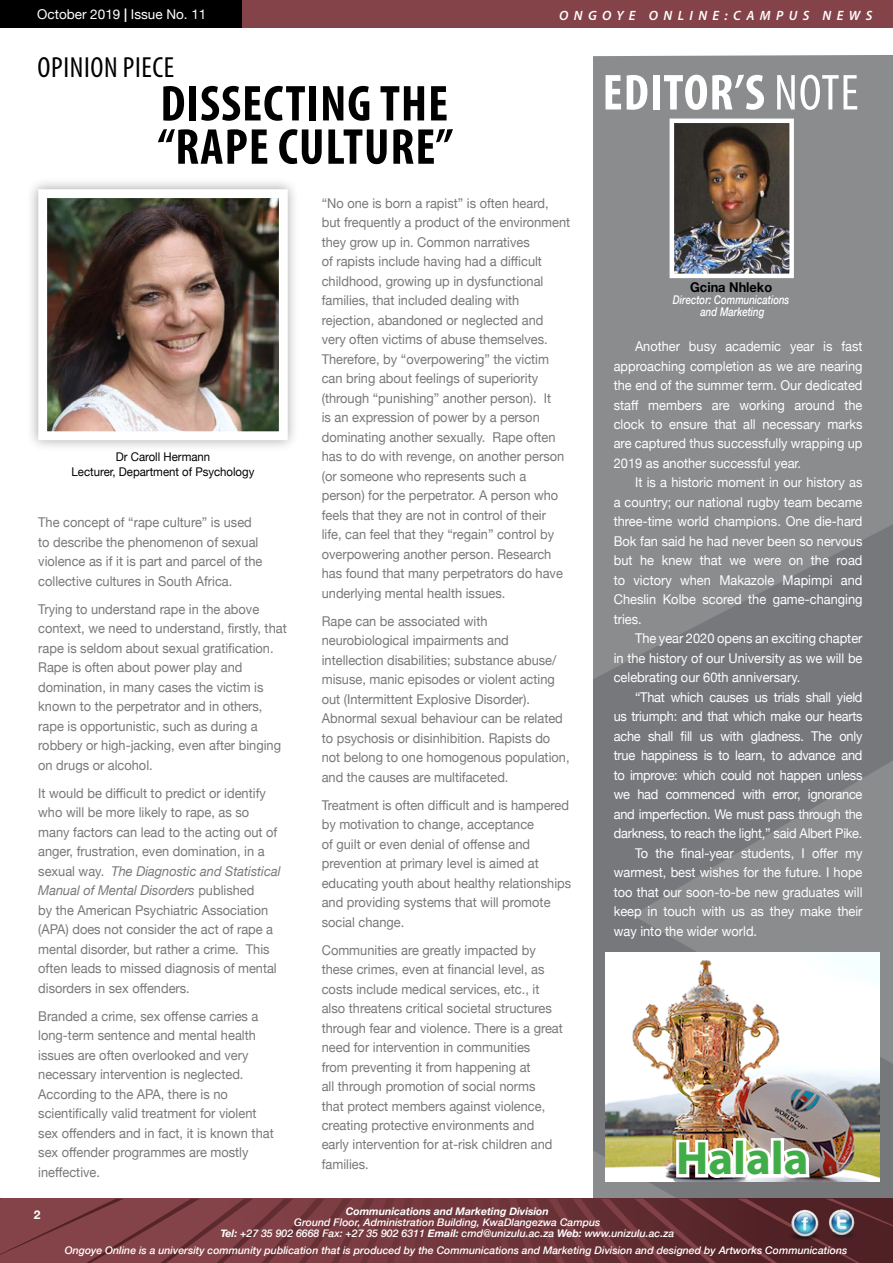
<style>
.page{position:relative;width:893px;height:1263px;background:#fff}
.page>*{position:absolute;margin:0;border:0;box-sizing:border-box;transform-origin:0 0}
.t1{font:700 condensed 51px "Myriad Pro";letter-spacing:.02em;color:#fff}
.t2{font:700 condensed 50.85px/43.2px "Myriad Pro";letter-spacing:.02em;color:#000}
.t3{font:700 46.95px "Myriad Pro";color:#41ad49}
.t4{font:condensed 29.25px "Myriad Pro";letter-spacing:.02em;color:#000}
.t5{font:13.5px/19.5px "Helvetica Neue";color:#77787b;scale:.95 1}
.t6{font:13.5px/19.5px "Helvetica Neue";color:#fff;text-align:justify;scale:.95 1}
.t7{font:13.5px "Helvetica Neue";letter-spacing:-.02em;color:#fff;scale:.95 1}
.t8{font:italic 600 13.5px "Myriad Pro";letter-spacing:.4em;color:#fff}
.t9{font:13.5px "Helvetica Neue";color:#fff}
.t10{font:700 13.5px "Helvetica Neue";color:#000;scale:.95 1}
.t11{font:12px/14.4px "Helvetica Neue";color:#000;text-align:center;scale:.95 1}
.t12{font:italic 500 12px/12px "Helvetica Neue";color:#fff;text-align:center;scale:.8 1}
.t13{font:700 12px "Helvetica Neue";color:#fff}
.t14{font:italic 500 10.5px/11.2px "Helvetica Neue";color:#fff;text-align:center}
.t15{font:italic 700 10.5px "Helvetica Neue";color:#fff}
.s1{font-weight:700}
.s2{font-style:italic}
.s3{font-weight:400}
</style>
<div class="page">
<div style="left:593px;top:55px;width:300px;height:469px;background:#8a8c8e"></div>
<svg style="left:593px;top:1034px;width:300px;height:164px;background:#7c7e7f"></svg>
<svg style="left:593px;top:524px;width:300px;height:510px;background:#7e8082"></svg>
<div style="left:0;top:1px;width:893px;height:27px;background:#844349"></div>
<div style="left:0;top:1px;width:242px;height:27px;background:#000"></div>
<svg style="left:0;top:1199px;width:893px;height:64px;background:#6f353a"></svg>
<img style="left:789px;top:1209px;width:31px;height:31px">
<img style="left:826px;top:1210px;width:30px;height:29px">
<img style="left:675px;top:124px;width:114px;height:149px">
<div style="left:670px;top:119px;width:124px;height:159px;border:4px solid #fff"></div>
<div style="left:27px;top:178px;width:273px;height:274px;background:#000;opacity:.35"></div>
<img style="left:48px;top:199px;width:230px;height:231px">
<div style="left:38px;top:189px;width:250px;height:251px;border:9px solid #fff"></div>
<img style="left:605px;top:952px;width:274px;height:230px">
<img style="left:673px;top:1137px;width:140px;height:44px">
<p class="t9" style="left:37px;top:4px;width:171px">October 2019 <span class="s1">|</span> Issue No. 11</p>
<p class="t8" style="left:559px;top:6px;width:315px">ONGOYE ONLINE:CAMPUS NEWS</p>
<h3 class="t4" style="left:38px;top:50px;width:138px">OPINION PIECE</h3>
<h2 class="t2" style="left:158px;top:81px;width:297px">DISSECTING THE “RAPE CULTURE”</h2>
<p class="t11" style="left:72px;top:450px;width:194px">Dr Caroll Hermann<br>Lecturer, Department of Psychology</p>
<p class="t5" style="left:38px;top:513px;width:238px">The concept of “rape culture” is used to describe the phenomenon of sexual violence as if it is part and parcel of the collective cultures in South Africa.</p>
<p class="t5" style="left:38px;top:600px;width:263px">Trying to understand rape in the above context, we need to understand, firstly, that rape is seldom about sexual gratification.<br>Rape is often about power play and domination, in many cases the victim is known to the perpetrator and in others, rape is opportunistic, such as during a robbery or high-jacking, even after binging on drugs or alcohol.</p>
<p class="t5" style="left:38px;top:784px;width:257px">It would be difficult to predict or identify who will be more likely to rape, as so many factors can lead to the acting out of anger, frustration, even domination, in a sexual way. <span class="s2">The Diagnostic and Statistical Manual of Mental Disorders</span> published<br>by the American Psychiatric Association (APA) does not consider the act of rape a mental disorder, but rather a crime. This often leads to missed diagnosis of mental disorders in sex offenders.</p>
<p class="t5" style="left:38px;top:1007px;width:249px">Branded a crime, sex offense carries a long-term sentence and mental health issues are often overlooked and very necessary intervention is neglected.<br>According to the APA, there is no scientifically valid treatment for violent sex offenders and in fact, it is known that sex offender programmes are mostly ineffective.</p>
<p class="t5" style="left:322px;top:194px;width:263px">“No one is born a rapist” is often heard, but frequently a product of the environment they grow up in. Common narratives<br>of rapists include having had a difficult childhood, growing up in dysfunctional families, that included dealing with rejection, abandoned or neglected and very often victims of abuse themselves.<br>Therefore, by “overpowering” the victim can bring about feelings of superiority (through “punishing” another person). It<br>is an expression of power by a person dominating another sexually. Rape often has to do with revenge, on another person (or someone who represents such a person) for the perpetrator. A person who feels that they are not in control of their<br>life, can feel that they “regain” control by overpowering another person. Research has found that many perpetrators do have underlying mental health issues.</p>
<p class="t5" style="left:322px;top:612px;width:262px">Rape can be associated with neurobiological impairments and intellection disabilities; substance abuse/ misuse, manic episodes or violent acting out (Intermittent Explosive Disorder).<br>Abnormal sexual behaviour can be related to psychosis or disinhibition. Rapists do not belong to one homogenous population, and the causes are multifaceted.</p>
<p class="t5" style="left:322px;top:796px;width:264px">Treatment is often difficult and is hampered by motivation to change, acceptance<br>of guilt or even denial of offense and prevention at primary level is aimed at educating youth about healthy relationships and providing systems that will promote social change.</p>
<p class="t5" style="left:322px;top:941px;width:255px">Communities are greatly impacted by these crimes, even at financial level, as costs include medical services, etc., it also threatens critical societal structures through fear and violence. There is a great need for intervention in communities<br>from preventing it from happening at<br>all through promotion of social norms<br>that protect members against violence, creating protective environments and early intervention for at-risk children and families.</p>
<h1 class="t1" style="left:603px;top:61px;width:257px">EDITOR’S <span class="s3">NOTE</span></h1>
<p class="t10" style="left:690px;top:277px;width:88px">Gcina Nhleko</p>
<p class="t12" style="left:673px;top:293px;width:147px">Director: Communications and Marketing</p>
<p class="t6" style="left:614px;top:337px;width:263px;text-indent:21px">Another busy academic year is fast approaching completion as we are nearing the end of the summer term. Our dedicated staff members are working around the clock to ensure that all necessary marks are captured thus successfully wrapping up 2019 as another successful year.</p>
<p class="t6" style="left:614px;top:474px;width:263px;text-indent:21px">It is a historic moment in our history as a country; our national rugby team became three-time world champions. One die-hard Bok fan said he had never been so nervous but he knew that we were on the road to victory when Makazole Mapimpi and Cheslin Kolbe scored the game-changing tries.</p>
<p class="t6" style="left:614px;top:630px;width:263px;text-indent:21px">The year 2020 opens an exciting chapter in the history of our University as we will be celebrating our 60th anniversary.</p>
<p class="t7" style="left:635px;top:687px;width:241px">“That which causes us trials shall yield</p>
<p class="t7" style="left:614px;top:707px;width:263px">us triumph: and that which make our hearts</p>
<p class="t7" style="left:614px;top:726px;width:263px">ache shall fill us with gladness. The only</p>
<p class="t7" style="left:614px;top:746px;width:263px">true happiness is to learn, to advance and</p>
<p class="t7" style="left:614px;top:765px;width:263px">to improve: which could not happen unless</p>
<p class="t7" style="left:614px;top:785px;width:263px">we had commenced with error, ignorance</p>
<p class="t7" style="left:614px;top:804px;width:263px">and imperfection. We must pass through the</p>
<p class="t7" style="left:614px;top:824px;width:263px">darkness, to reach the light,” said Albert Pike.</p>
<p class="t6" style="left:635px;top:844px;width:241px">To the final-year students, I offer my</p>
<p class="t6" style="left:614px;top:864px;width:263px">warmest, best wishes for the future. I hope</p>
<p class="t6" style="left:614px;top:883px;width:263px">too that our soon-to-be new graduates will</p>
<p class="t6" style="left:614px;top:903px;width:263px">keep in touch with us as they make their</p>
<p class="t6" style="left:614px;top:922px;width:152px">way into the wider world.</p>
<h3 class="t3" style="left:676px;top:1128px;width:134px">Halala</h3>
<p class="t13" style="left:34px;top:1205px;width:8px">2</p>
<p class="t15" style="left:346px;top:1203px;width:205px">Communications and Marketing Division</p>
<p class="t14" style="left:220px;top:1216px;width:455px">Ground Floor, Administration Building, KwaDlangezwa Campus<br><span class="s1">Tel:</span> +27 35 902 6668 Fax: +27 35 902 6311 <span class="s1">Email:</span> cmd@unizulu.ac.za <span class="s1">Web:</span> www.unizulu.ac.za</p>
<p class="t14" style="left:65px;top:1244px;width:784px">Ongoye Online is a university community publication that is produced by the Communications and Marketing Division and designed by Artworks Communications</p>
</div>
